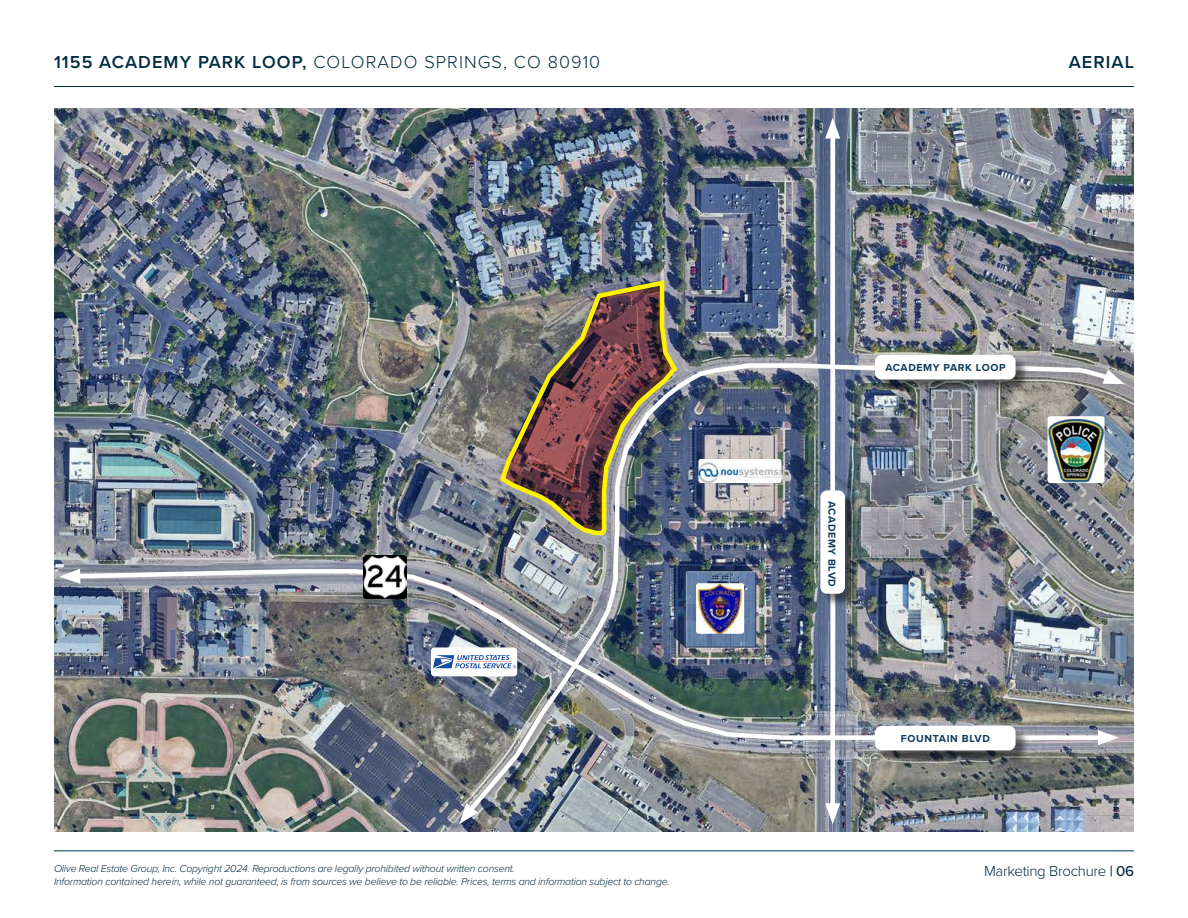
<style>
.page{position:relative;width:1188px;height:918px;background:#fff}
.page>*{position:absolute;margin:0;border:0;box-sizing:border-box;transform-origin:0 0}
.t1{font:300 18px "Proxima Nova";letter-spacing:.06em;color:#002c44}
.t2{font:600 18px "Proxima Nova";letter-spacing:.06em;color:#002c44}
.t3{font:300 15px "Proxima Nova";letter-spacing:-.02em;color:#002c44}
.t4{font:italic 300 10.5px/12.6px "Proxima Nova";letter-spacing:-.02em;color:#002c44}
.t5{font:700 10.5px "Proxima Nova";letter-spacing:.06em;color:#0c3b5d}
.s1{font-weight:600}
.s2{font-weight:500}
</style>
<div class="page">
<img style="left:55px;top:109px;width:1078px;height:723px">
<img style="left:497px;top:277px;width:183px;height:84px">
<img style="left:461px;top:361px;width:658px;height:460px">
<svg style="left:1103px;top:370px;width:22px;height:14px"></svg>
<svg style="left:459px;top:803px;width:19px;height:21px"></svg>
<div style="left:877px;top:356px;width:153px;height:37px;background:#000;opacity:.5"></div>
<div style="left:875px;top:355px;width:141px;height:25px;background:#fff;border-radius:7px"></div>
<div style="left:830px;top:130px;width:5px;height:682px;background:#fff"></div>
<svg style="left:825px;top:118px;width:15px;height:21px"></svg>
<svg style="left:825px;top:803px;width:15px;height:21px"></svg>
<div style="left:822px;top:492px;width:37px;height:115px;background:#000;opacity:.5"></div>
<div style="left:820px;top:490px;width:25px;height:104px;background:#fff;border-radius:7px"></div>
<img style="left:67px;top:567px;width:1044px;height:175px">
<svg style="left:59px;top:569px;width:21px;height:15px"></svg>
<svg style="left:1098px;top:730px;width:21px;height:15px"></svg>
<img style="left:363px;top:555px;width:43px;height:43px">
<img style="left:696px;top:583px;width:48px;height:51px">
<img style="left:698px;top:459px;width:84px;height:24px">
<svg style="left:431px;top:647px;width:86px;height:29px"></svg>
<hr style="left:456px;top:662px;width:56px;height:1px;background:#ed2129">
<img style="left:1048px;top:416px;width:57px;height:67px">
<div style="left:877px;top:727px;width:153px;height:37px;background:#000;opacity:.5"></div>
<div style="left:875px;top:726px;width:141px;height:24px;background:#fff;border-radius:7px"></div>
<hr style="left:54px;top:850px;width:1080px;height:1px;background:#002c44">
<hr style="left:54px;top:86px;width:1080px;height:1px;background:#002c44">
<h1 class="t1" style="left:54px;top:49px;width:548px"><span class="s1">1155 ACADEMY PARK LOOP,</span> COLORADO SPRINGS, CO 80910</h1>
<h1 class="t2" style="left:1069px;top:49px;width:67px">AERIAL</h1>
<p class="t5" style="left:885px;top:360px;width:122px">ACADEMY PARK LOOP</p>
<p class="t5" style="left:840px;top:501px;width:88px;rotate:90deg">ACADEMY BLVD</p>
<p class="t5" style="left:901px;top:731px;width:90px">FOUNTAIN BLVD</p>
<p class="t4" style="left:54px;top:862px;width:617px">Olive Real Estate Group, Inc. Copyright 2024. Reproductions are legally prohibited without written consent.<br>Information contained herein, while not guaranteed, is from sources we believe to be reliable. Prices, terms and information subject to change.</p>
<h2 class="t3" style="left:984px;top:860px;width:151px">Marketing Brochure <span class="s2">| 06</span></h2>
</div>
